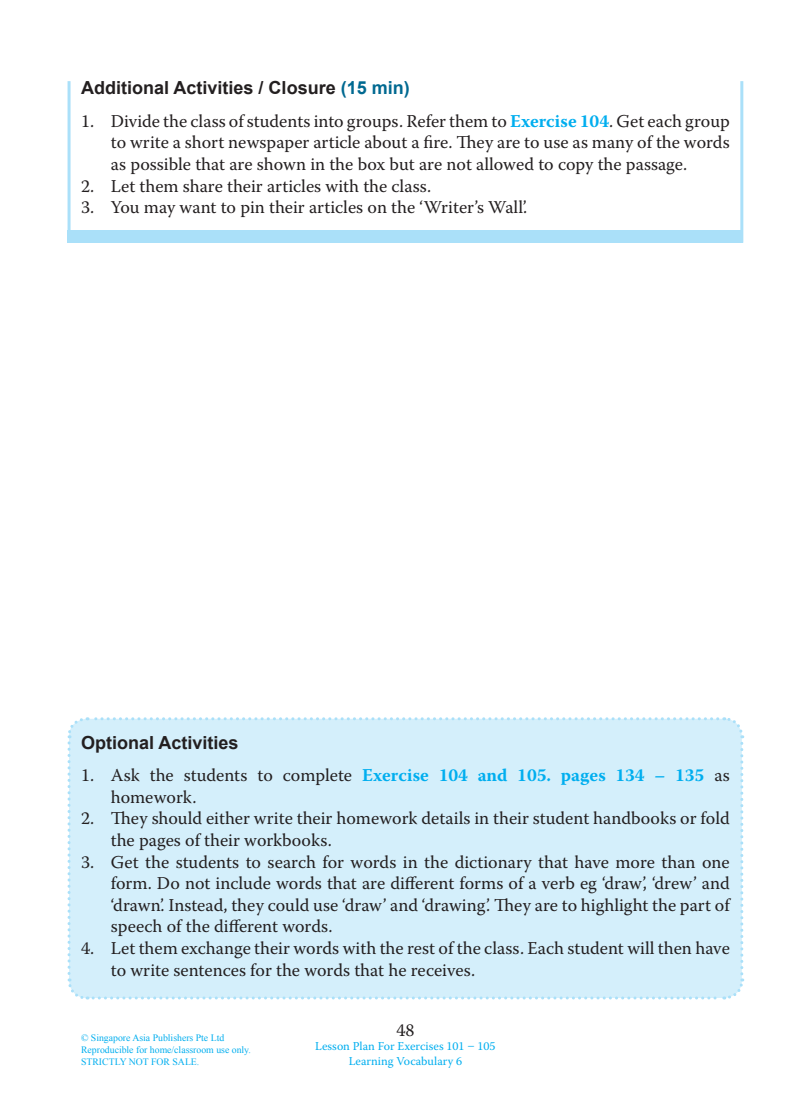
<style>
.page{position:relative;width:811px;height:1108px;background:#fff}
.page>*{position:absolute;margin:0;border:0;box-sizing:border-box;transform-origin:0 0}
._1{font:18px/21.6px "Warnock Pro";color:#231f20}
.little_title{font:700 18px "Arial";color:#231f20}
.t1{font:12px "Warnock Pro";color:#00aeef}
.t2{font:9.75px/11.7px "Times New Roman";color:#00aeef}
.s1{color:#006991}
.s2{font-weight:700;color:#00aeef}
</style>
<div class="page">
<svg style="left:67px;top:81px;width:677px;height:162px"></svg>
<div style="left:67px;top:230px;width:675px;height:13px;background:#aae0f9"></div>
<div style="left:67px;top:717px;width:677px;height:283px;background:#d4effb"></div>
<svg style="left:338px;top:81px;width:74px;height:21px"></svg>
<p class="little_title" style="left:81px;top:76px;width:330px">Additional Activities / Closure <span class="s1">(15 min)</span></p>
<p class="_1" style="left:111px;top:110px;width:620px;text-align:justify;text-indent:-30px">1. Divide the class of students into groups. Refer them to <span class="s2">Exercise 104</span>. Get each group to write a short newspaper article about a fire. They are to use as many of the words as possible that are shown in the box but are not allowed to copy the passage.</p>
<p class="_1" style="left:81px;top:174px;width:351px">2. Let them share their articles with the class.</p>
<p class="_1" style="left:81px;top:196px;width:447px">3. You may want to pin their articles on the ‘Writer’s Wall’.</p>
<p class="little_title" style="left:81px;top:730px;width:159px">Optional Activities</p>
<p class="_1" style="left:111px;top:763px;width:620px;text-indent:-30px">1. Ask the students to complete <span class="s2">Exercise 104 and 105. pages 134 – 135</span> as homework.</p>
<p class="_1" style="left:111px;top:807px;width:620px;text-indent:-30px">2. They should either write their homework details in their student handbooks or fold the pages of their workbooks.</p>
<p class="_1" style="left:111px;top:850px;width:620px;text-align:justify;text-indent:-30px">3. Get the students to search for words in the dictionary that have more than one form. Do not include words that are different forms of a verb eg ‘draw’, ‘drew’ and ‘drawn’. Instead, they could use ‘draw’ and ‘drawing’. They are to highlight the part of speech of the different words.</p>
<p class="_1" style="left:111px;top:936px;width:620px;text-indent:-30px">4. Let them exchange their words with the rest of the class. Each student will then have to write sentences for the words that he receives.</p>
<p class="t2" style="left:81px;top:1031px;width:171px">© Singapore Asia Publishers Pte Ltd<br>Reproducible for home/classroom use only.<br>STRICTLY NOT FOR SALE.</p>
<p class="_1" style="left:396px;top:1018px;width:20px">48</p>
<p class="t1" style="left:315px;top:1038px;width:182px">Lesson Plan For Exercises 101 – 105</p>
<p class="t1" style="left:348px;top:1052px;width:115px">Learning Vocabulary 6</p>
</div>
